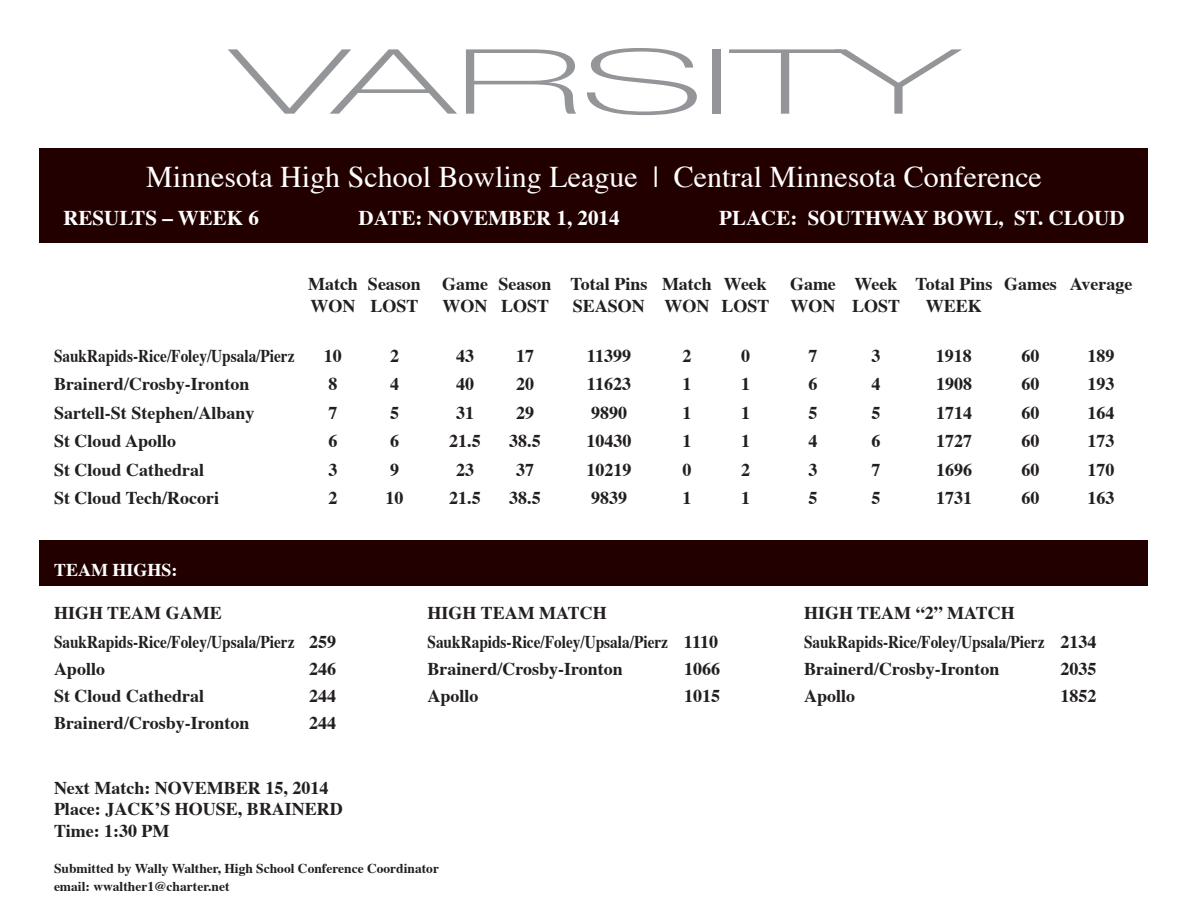
<style>
.page{position:relative;width:1188px;height:918px;background:#fff}
.page>*{position:absolute;margin:0;border:0;box-sizing:border-box;transform-origin:0 0}
.t1{font:90px "Lowvetica";color:#939598;scale:2 1}
.t2{font:30px "Times";color:#fff}
.t3{font:700 21px "Times";color:#fff}
.t4{font:700 18px "Times";color:#231f20}
.t5{font:700 18px "Times";color:#231f20;scale:.85 1}
.t6{font:700 18px "Times";color:#fff}
.t7{font:700 13.5px "Times";color:#231f20}
</style>
<div class="page">
<div style="left:39px;top:148px;width:1109px;height:95px;background:#230000"></div>
<div style="left:39px;top:540px;width:1109px;height:46px;background:#230000"></div>
<p class="t1" style="left:229px;top:28px;width:366px">VARSITY</p>
<p class="t2" style="left:146px;top:149px;width:897px">Minnesota High School Bowling League | Central Minnesota Conference</p>
<p class="t3" style="left:63px;top:197px;width:197px">RESULTS – WEEK 6</p>
<p class="t3" style="left:359px;top:197px;width:262px">DATE: NOVEMBER 1, 2014</p>
<p class="t3" style="left:719px;top:197px;width:407px">PLACE: SOUTHWAY BOWL, ST. CLOUD</p>
<p class="t4" style="left:308px;top:267px;width:460px">Match Season Game Season Total Pins Match Week</p>
<p class="t4" style="left:790px;top:267px;width:344px">Game Week Total Pins Games Average</p>
<p class="t4" style="left:310px;top:289px;width:110px">WON LOST</p>
<p class="t4" style="left:442px;top:289px;width:108px">WON LOST</p>
<p class="t4" style="left:573px;top:289px;width:329px">SEASON WON LOST WON LOST</p>
<p class="t4" style="left:926px;top:289px;width:58px">WEEK</p>
<p class="t5" style="left:54px;top:339px;width:285px">SaukRapids-Rice/Foley/Upsala/Pierz</p>
<p class="t4" style="left:324px;top:339px;width:19px">10</p>
<p class="t4" style="left:390px;top:339px;width:10px">2</p>
<p class="t4" style="left:456px;top:339px;width:19px">43</p>
<p class="t4" style="left:516px;top:339px;width:19px">17</p>
<p class="t4" style="left:587px;top:339px;width:46px">11399</p>
<p class="t4" style="left:683px;top:339px;width:10px">2</p>
<p class="t4" style="left:741px;top:339px;width:10px">0</p>
<p class="t4" style="left:809px;top:339px;width:10px">7</p>
<p class="t4" style="left:872px;top:339px;width:10px">3</p>
<p class="t4" style="left:936px;top:339px;width:37px">1918</p>
<p class="t4" style="left:1021px;top:339px;width:19px">60</p>
<p class="t4" style="left:1088px;top:339px;width:28px">189</p>
<p class="t4" style="left:54px;top:367px;width:197px">Brainerd/Crosby-Ironton</p>
<p class="t4" style="left:328px;top:367px;width:10px">8</p>
<p class="t4" style="left:390px;top:367px;width:10px">4</p>
<p class="t4" style="left:456px;top:367px;width:19px">40</p>
<p class="t4" style="left:516px;top:367px;width:19px">20</p>
<p class="t4" style="left:587px;top:367px;width:46px">11623</p>
<p class="t4" style="left:683px;top:367px;width:10px">1</p>
<p class="t4" style="left:741px;top:367px;width:10px">1</p>
<p class="t4" style="left:809px;top:367px;width:10px">6</p>
<p class="t4" style="left:872px;top:367px;width:10px">4</p>
<p class="t4" style="left:936px;top:367px;width:37px">1908</p>
<p class="t4" style="left:1022px;top:367px;width:19px">60</p>
<p class="t4" style="left:1088px;top:367px;width:28px">193</p>
<p class="t4" style="left:54px;top:396px;width:202px">Sartell-St Stephen/Albany</p>
<p class="t4" style="left:328px;top:396px;width:10px">7</p>
<p class="t4" style="left:390px;top:396px;width:10px">5</p>
<p class="t4" style="left:456px;top:396px;width:19px">31</p>
<p class="t4" style="left:516px;top:396px;width:19px">29</p>
<p class="t4" style="left:591px;top:396px;width:37px">9890</p>
<p class="t4" style="left:683px;top:396px;width:10px">1</p>
<p class="t4" style="left:741px;top:396px;width:10px">1</p>
<p class="t4" style="left:809px;top:396px;width:10px">5</p>
<p class="t4" style="left:872px;top:396px;width:10px">5</p>
<p class="t4" style="left:936px;top:396px;width:37px">1714</p>
<p class="t4" style="left:1022px;top:396px;width:19px">60</p>
<p class="t4" style="left:1088px;top:396px;width:28px">164</p>
<p class="t4" style="left:54px;top:424px;width:124px">St Cloud Apollo</p>
<p class="t4" style="left:328px;top:424px;width:10px">6</p>
<p class="t4" style="left:390px;top:424px;width:10px">6</p>
<p class="t4" style="left:449px;top:424px;width:33px">21.5</p>
<p class="t4" style="left:509px;top:424px;width:33px">38.5</p>
<p class="t4" style="left:587px;top:424px;width:46px">10430</p>
<p class="t4" style="left:683px;top:424px;width:10px">1</p>
<p class="t4" style="left:741px;top:424px;width:10px">1</p>
<p class="t4" style="left:809px;top:424px;width:10px">4</p>
<p class="t4" style="left:872px;top:424px;width:10px">6</p>
<p class="t4" style="left:936px;top:424px;width:37px">1727</p>
<p class="t4" style="left:1022px;top:424px;width:19px">60</p>
<p class="t4" style="left:1088px;top:424px;width:28px">173</p>
<p class="t4" style="left:54px;top:453px;width:152px">St Cloud Cathedral</p>
<p class="t4" style="left:328px;top:453px;width:10px">3</p>
<p class="t4" style="left:390px;top:453px;width:10px">9</p>
<p class="t4" style="left:456px;top:453px;width:19px">23</p>
<p class="t4" style="left:516px;top:453px;width:19px">37</p>
<p class="t4" style="left:587px;top:453px;width:46px">10219</p>
<p class="t4" style="left:683px;top:453px;width:10px">0</p>
<p class="t4" style="left:741px;top:453px;width:10px">2</p>
<p class="t4" style="left:809px;top:453px;width:10px">3</p>
<p class="t4" style="left:872px;top:453px;width:10px">7</p>
<p class="t4" style="left:936px;top:453px;width:37px">1696</p>
<p class="t4" style="left:1022px;top:453px;width:19px">60</p>
<p class="t4" style="left:1088px;top:453px;width:28px">170</p>
<p class="t4" style="left:54px;top:481px;width:167px">St Cloud Tech/Rocori</p>
<p class="t4" style="left:328px;top:481px;width:10px">2</p>
<p class="t4" style="left:386px;top:481px;width:19px">10</p>
<p class="t4" style="left:449px;top:481px;width:33px">21.5</p>
<p class="t4" style="left:509px;top:481px;width:33px">38.5</p>
<p class="t4" style="left:591px;top:481px;width:37px">9839</p>
<p class="t4" style="left:683px;top:481px;width:10px">1</p>
<p class="t4" style="left:741px;top:481px;width:10px">1</p>
<p class="t4" style="left:809px;top:481px;width:10px">5</p>
<p class="t4" style="left:872px;top:481px;width:10px">5</p>
<p class="t4" style="left:936px;top:481px;width:37px">1731</p>
<p class="t4" style="left:1022px;top:481px;width:19px">60</p>
<p class="t4" style="left:1088px;top:481px;width:28px">163</p>
<p class="t6" style="left:54px;top:553px;width:125px">TEAM HIGHS:</p>
<p class="t4" style="left:54px;top:596px;width:169px">HIGH TEAM GAME</p>
<p class="t4" style="left:428px;top:596px;width:181px">HIGH TEAM MATCH</p>
<p class="t4" style="left:804px;top:596px;width:212px">HIGH TEAM “2” MATCH</p>
<p class="t5" style="left:54px;top:625px;width:333px">SaukRapids-Rice/Foley/Upsala/Pierz 259</p>
<p class="t5" style="left:428px;top:625px;width:343px">SaukRapids-Rice/Foley/Upsala/Pierz 1110</p>
<p class="t5" style="left:804px;top:625px;width:346px">SaukRapids-Rice/Foley/Upsala/Pierz 2134</p>
<p class="t4" style="left:54px;top:652px;width:53px">Apollo</p>
<p class="t4" style="left:309px;top:652px;width:28px">246</p>
<p class="t4" style="left:428px;top:652px;width:197px">Brainerd/Crosby-Ironton</p>
<p class="t4" style="left:684px;top:652px;width:37px">1066</p>
<p class="t4" style="left:804px;top:652px;width:197px">Brainerd/Crosby-Ironton</p>
<p class="t4" style="left:1061px;top:652px;width:37px">2035</p>
<p class="t4" style="left:54px;top:679px;width:152px">St Cloud Cathedral</p>
<p class="t4" style="left:309px;top:679px;width:28px">244</p>
<p class="t4" style="left:428px;top:679px;width:53px">Apollo</p>
<p class="t4" style="left:684px;top:679px;width:37px">1015</p>
<p class="t4" style="left:804px;top:679px;width:53px">Apollo</p>
<p class="t4" style="left:1061px;top:679px;width:37px">1852</p>
<p class="t4" style="left:54px;top:706px;width:197px">Brainerd/Crosby-Ironton</p>
<p class="t4" style="left:309px;top:706px;width:28px">244</p>
<p class="t4" style="left:54px;top:770px;width:276px">Next Match: NOVEMBER 15, 2014</p>
<p class="t4" style="left:54px;top:792px;width:290px">Place: JACK’S HOUSE, BRAINERD</p>
<p class="t4" style="left:54px;top:814px;width:117px">Time: 1:30 PM</p>
<p class="t7" style="left:54px;top:856px;width:387px">Submitted by Wally Walther, High School Conference Coordinator</p>
<p class="t7" style="left:54px;top:874px;width:177px">email: wwalther1@charter.net</p>
</div>
